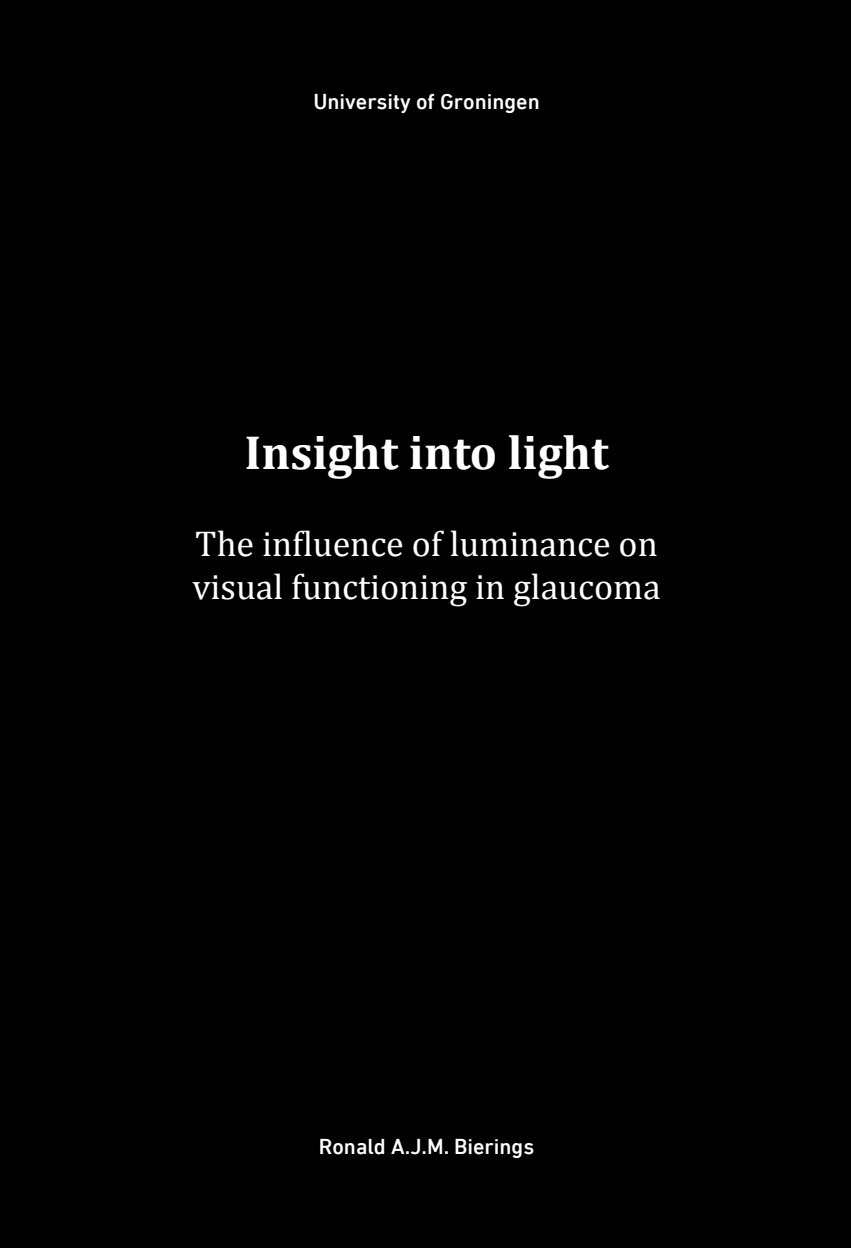
<style>
.page{position:relative;width:851px;height:1248px;background:#fff}
.page>*{position:absolute;margin:0;border:0;box-sizing:border-box;transform-origin:0 0}
.t1{font:700 48px "Cambria";color:#fff}
.t2{font:36px/43.2px "Cambria";color:#fff}
.t3{font:500 22px "DIN Next LT Pro";color:#fff}
</style>
<div class="page">
<div style="left:0;top:0;width:850px;height:1247px;background:#000"></div>
<p class="t3" style="left:313px;top:89px;width:228px">University of Groningen</p>
<h1 class="t1" style="left:244px;top:423px;width:365px">Insight into light</h1>
<p class="t2" style="left:192px;top:521px;width:469px">The influence of luminance on visual functioning in glaucoma</p>
<p class="t3" style="left:319px;top:1133px;width:217px">Ronald A.J.M. Bierings</p>
</div>
